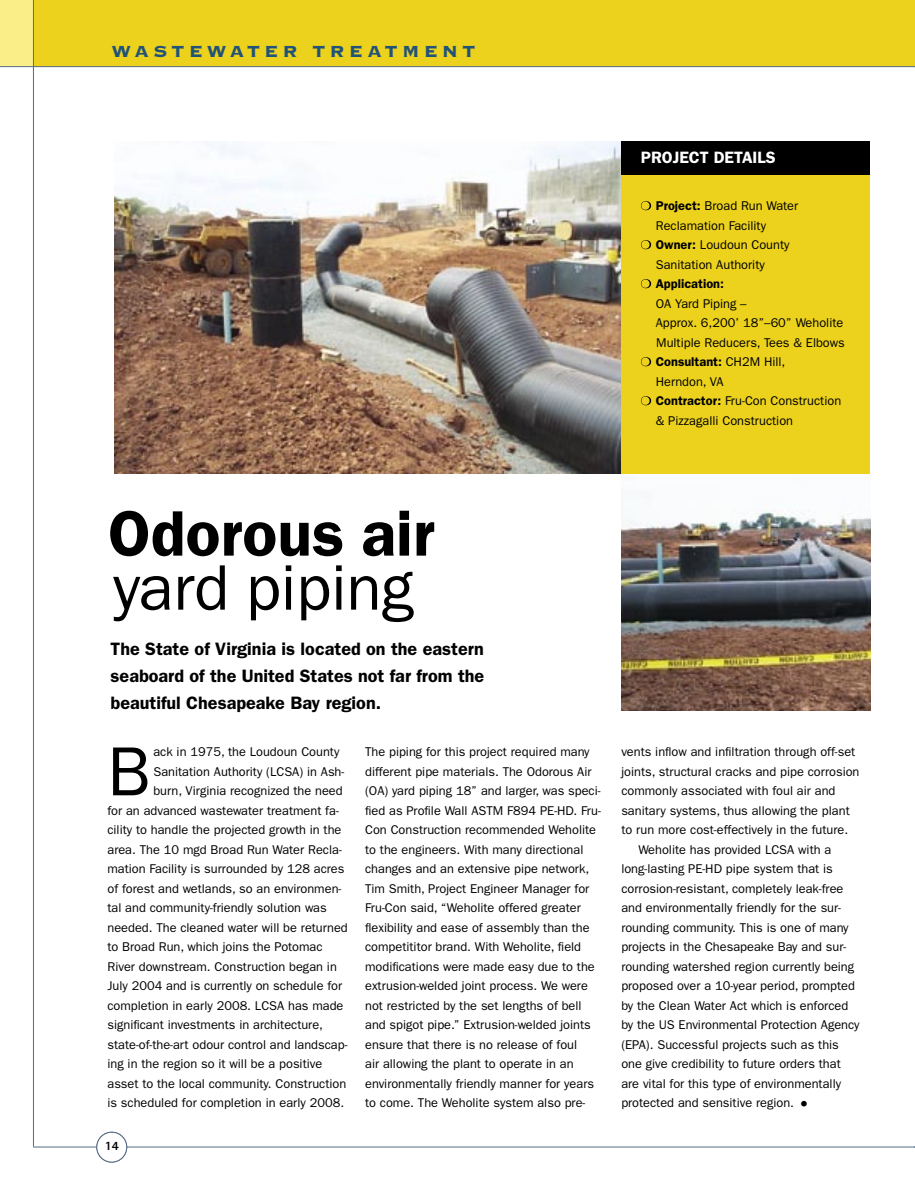
<style>
.page{position:relative;width:915px;height:1191px;background:#fff}
.page>*{position:absolute;margin:0;border:0;box-sizing:border-box;transform-origin:0 0}
.t1{font:69.6px "Franklin Gothic";color:#000}
.t2{font:600 64.5px "Franklin Gothic";color:#000}
.t3{font:64.5px "Franklin Gothic";color:#000}
.t4{font:33px "Franklin Gothic";color:#000}
.t5{font:21px "Copperplate Thirty Three BC";letter-spacing:.2em;color:#215379}
.t6{font:600 18px/27px "Franklin Gothic";color:#000;text-align:justify}
.t7{font:600 16.5px "Franklin Gothic";color:#fff}
.t8{font:12.75px/19.5px "Franklin Gothic";color:#000}
.t9{font:600 12.75px "Franklin Gothic";color:#000}
.t10{font:800 12.75px "Rotis Sans Serif";color:#000}
.s1{font-weight:600}
</style>
<div class="page">
<div style="left:0;top:0;width:914px;height:67px;background:#ecd21c"></div>
<div style="left:0;top:0;width:33px;height:67px;background:#f9ee88"></div>
<hr style="left:0;top:66px;width:914px;height:1px;background:#566b87">
<hr style="left:33px;top:1146px;width:881px;height:1px;background:#566b87">
<hr style="left:33px;top:0;width:1px;height:1146px;background:#566b87">
<hr style="left:914px;top:0;width:1px;height:67px;background:#ecd21c">
<img style="left:115px;top:142px;width:506px;height:331px">
<div style="left:97px;top:1132px;width:30px;height:30px;background:#fff;border-radius:50%"></div>
<div style="left:96px;top:1131px;width:31px;height:31px;border:1px solid #566b87;border-radius:50%"></div>
<img style="left:621px;top:473px;width:248px;height:237px">
<div style="left:621px;top:142px;width:249px;height:331px;background:#ecd21c"></div>
<div style="left:621px;top:142px;width:249px;height:33px;background:#000"></div>
<svg style="left:640px;top:201px;width:11px;height:9px"></svg>
<svg style="left:640px;top:240px;width:11px;height:9px"></svg>
<svg style="left:640px;top:279px;width:11px;height:9px"></svg>
<svg style="left:640px;top:357px;width:11px;height:9px"></svg>
<svg style="left:640px;top:396px;width:11px;height:9px"></svg>
<h3 class="t5" style="left:111px;top:41px;width:365px">WASTEWATER TREATMENT</h3>
<p class="t7" style="left:640px;top:147px;width:136px">PROJECT DETAILS</p>
<p class="t8" style="left:655px;top:196px;width:144px"><span class="s1">Project:</span> Broad Run Water<br>Reclamation Facility<br><span class="s1">Owner:</span> Loudoun County<br>Sanitation Authority</p>
<p class="t9" style="left:655px;top:276px;width:70px">Application:</p>
<p class="t8" style="left:655px;top:294px;width:190px">OA Yard Piping –<br>Approx. 6,200’ 18”–60” Weholite<br>Multiple Reducers, Tees &amp; Elbows<br><span class="s1">Consultant:</span> CH2M Hill,<br>Herndon, VA<br><span class="s1">Contractor:</span> Fru-Con Construction &amp; Pizzagalli Construction</p>
<h2 class="t2" style="left:108px;top:495px;width:328px">Odorous air</h2>
<h2 class="t3" style="left:113px;top:550px;width:302px">yard piping</h2>
<h3 class="t6" style="left:111px;top:635px;width:375px">The State of Virginia is located on the eastern seaboard of the United States not far from the beautiful Chesapeake Bay region.</h3>
<h1 class="t1" style="left:107px;top:731px;width:45px">B</h1>
<p class="t8" style="left:153px;top:742px;width:187px">ack in 1975, the Loudoun County</p>
<p class="t8" style="left:365px;top:742px;width:237px">The piping for this project required many different pipe materials. The Odorous Air (OA) yard piping 18” and larger, was speci&shy;fied as Profile Wall ASTM F894 PE-HD. Fru-Con Construction recommended Weholite to the engineers. With many directional changes and an extensive pipe network, Tim Smith, Project Engineer Manager for Fru-Con said, “Weholite offered greater flexibility and ease of assembly than the competititor brand. With Weholite, field modifications were made easy due to the extrusion-welded joint process. We were not restricted by the set lengths of bell and spigot pipe.” Extrusion-welded joints ensure that there is no release of foul<br>air allowing the plant to operate in an environmentally friendly manner for years to come. The Weholite system also pre-</p>
<p class="t8" style="left:621px;top:742px;width:235px">vents inflow and infiltration through off-set</p>
<p class="t8" style="left:153px;top:762px;width:192px">Sanitation Authority (LCSA) in Ash-</p>
<p class="t8" style="left:153px;top:781px;width:191px">burn, Virginia recognized the need</p>
<p class="t8" style="left:107px;top:801px;width:233px">for an advanced wastewater treatment fa-</p>
<p class="t8" style="left:107px;top:820px;width:235px">cility to handle the projected growth in the</p>
<p class="t8" style="left:107px;top:840px;width:236px">area. The 10 mgd Broad Run Water Recla-</p>
<p class="t8" style="left:107px;top:859px;width:238px">mation Facility is surrounded by 128 acres</p>
<p class="t8" style="left:107px;top:879px;width:235px">of forest and wetlands, so an environmen-</p>
<p class="t8" style="left:107px;top:898px;width:221px">tal and community-friendly solution was</p>
<p class="t8" style="left:107px;top:918px;width:242px">needed. The cleaned water will be returned</p>
<p class="t8" style="left:107px;top:937px;width:217px">to Broad Run, which joins the Potomac</p>
<p class="t8" style="left:107px;top:957px;width:231px">River downstream. Construction began in</p>
<p class="t8" style="left:107px;top:976px;width:236px">July 2004 and is currently on schedule for</p>
<p class="t8" style="left:107px;top:996px;width:237px">completion in early 2008. LCSA has made</p>
<p class="t8" style="left:107px;top:1015px;width:217px">significant investments in architecture,</p>
<p class="t8" style="left:107px;top:1035px;width:241px">state-of-the-art odour control and landscap-</p>
<p class="t8" style="left:107px;top:1054px;width:216px">ing in the region so it will be a positive</p>
<p class="t8" style="left:107px;top:1074px;width:240px">asset to the local community. Construction</p>
<p class="t8" style="left:107px;top:1093px;width:238px">is scheduled for completion in early 2008.</p>
<p class="t8" style="left:621px;top:762px;width:239px">joints, structural cracks and pipe corrosion</p>
<p class="t8" style="left:621px;top:781px;width:215px">commonly associated with foul air and</p>
<p class="t8" style="left:621px;top:801px;width:230px">sanitary systems, thus allowing the plant</p>
<p class="t8" style="left:621px;top:820px;width:228px">to run more cost-effectively in the future.</p>
<p class="t8" style="left:638px;top:840px;width:194px">Weholite has provided LCSA with a</p>
<p class="t8" style="left:621px;top:859px;width:213px">long-lasting PE-HD pipe system that is</p>
<p class="t8" style="left:621px;top:879px;width:223px">corrosion-resistant, completely leak-free</p>
<p class="t8" style="left:621px;top:898px;width:221px">and environmentally friendly for the sur-</p>
<p class="t8" style="left:621px;top:918px;width:229px">rounding community. This is one of many</p>
<p class="t8" style="left:621px;top:937px;width:226px">projects in the Chesapeake Bay and sur-</p>
<p class="t8" style="left:621px;top:957px;width:234px">rounding watershed region currently being</p>
<p class="t8" style="left:621px;top:976px;width:235px">proposed over a 10-year period, prompted</p>
<p class="t8" style="left:621px;top:996px;width:228px">by the Clean Water Act which is enforced</p>
<p class="t8" style="left:621px;top:1015px;width:240px">by the US Environmental Protection Agency</p>
<p class="t8" style="left:621px;top:1035px;width:219px">(EPA). Successful projects such as this</p>
<p class="t8" style="left:621px;top:1054px;width:221px">one give credibility to future orders that</p>
<p class="t8" style="left:621px;top:1074px;width:221px">are vital for this type of environmentally</p>
<p class="t8" style="left:621px;top:1093px;width:174px">protected and sensitive region.</p>
<h3 class="t4" style="left:793px;top:1084px;width:21px">•</h3>
<p class="t10" style="left:105px;top:1138px;width:16px">14</p>
</div>
